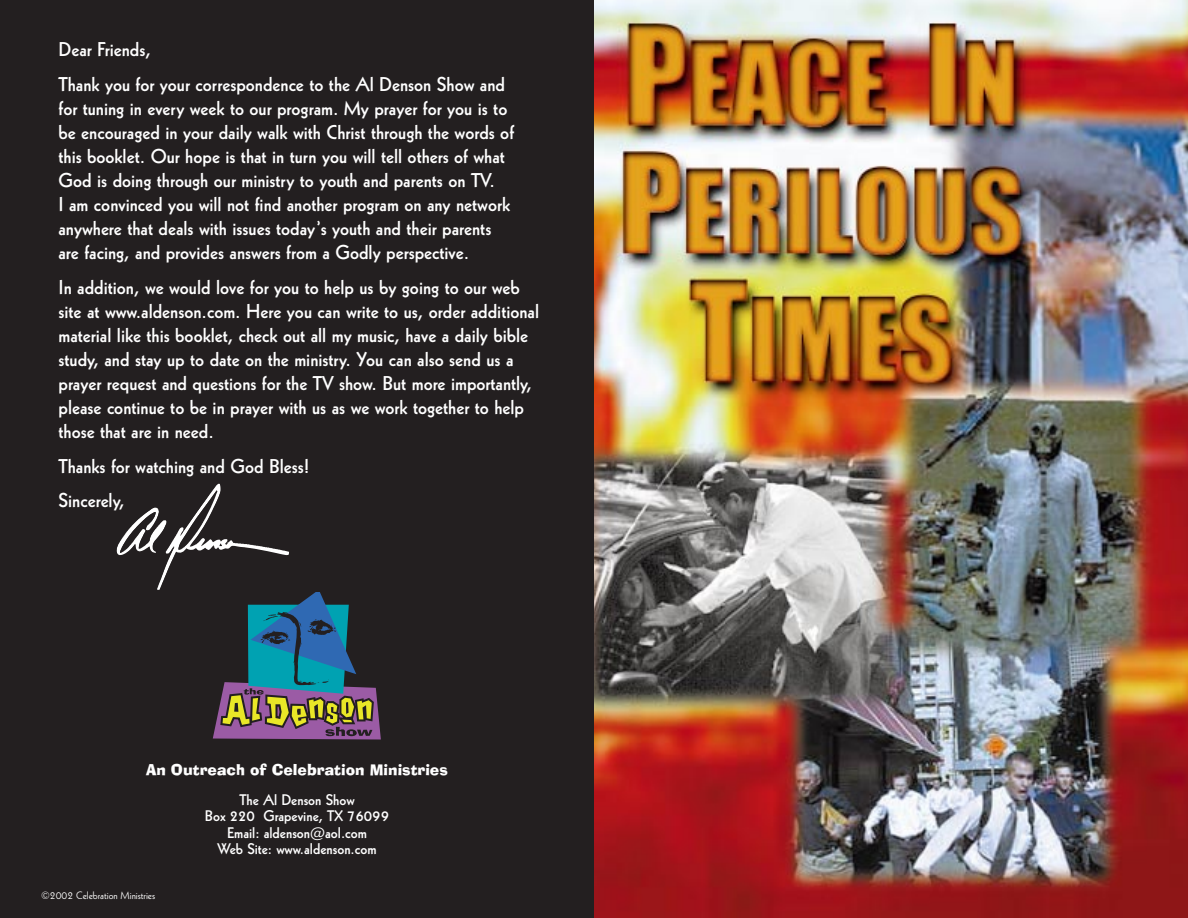
<style>
.page{position:relative;width:1188px;height:918px;background:#fff}
.page>*{position:absolute;margin:0;border:0;box-sizing:border-box;transform-origin:0 0}
.t1{font:19.5px/24px "Geometric 231 BT Bold C";color:#fff}
.t2{font:15px/16.5px "Geometric 231 BT Bold C";color:#fff;text-align:center}
.t3{font:15px "Ad Lib BT";color:#fff}
.t4{font:10.5px "Geometric 231 BT Roman C";color:#fff}
</style>
<div class="page">
<div style="left:0;top:0;width:594px;height:918px;background:#231f20"></div>
<img style="left:116px;top:483px;width:173px;height:107px">
<svg style="left:213px;top:592px;width:168px;height:148px"></svg>
<img style="left:594px;top:0;width:594px;height:918px">
<p class="t1" style="left:58px;top:34px;width:448px;line-height:34.8px">Dear Friends,<br>Thank you for your correspondence to the Al Denson Show and</p>
<p class="t1" style="left:58px;top:98px;width:457px">for tuning in every week to our program. My prayer for you is to be encouraged in your daily walk with Christ through the words of this booklet. Our hope is that in turn you will tell others of what God is doing through our ministry to youth and parents on TV.<br>I am convinced you will not find another program on any network anywhere that deals with issues today’s youth and their parents are facing, and provides answers from a Godly perspective.</p>
<p class="t1" style="left:58px;top:277px;width:482px">In addition, we would love for you to help us by going to our web site at www.aldenson.com. Here you can write to us, order additional material like this booklet, check out all my music, have a daily bible study, and stay up to date on the ministry. You can also send us a prayer request and questions for the TV show. But more importantly, please continue to be in prayer with us as we work together to help those that are in need.</p>
<p class="t1" style="left:58px;top:451px;width:253px;line-height:34.8px">Thanks for watching and God Bless!<br>Sincerely,</p>
<p class="t3" style="left:146px;top:765px;width:303px">An Outreach of Celebration Ministries</p>
<p class="t4" style="left:41px;top:891px;width:116px">©2002 Celebration Ministries</p>
<p class="t2" style="left:205px;top:793px;width:186px">The Al Denson Show<br>Box 220 Grapevine, TX 76099<br>Email: aldenson@aol.com<br>Web Site: www.aldenson.com</p>
</div>
